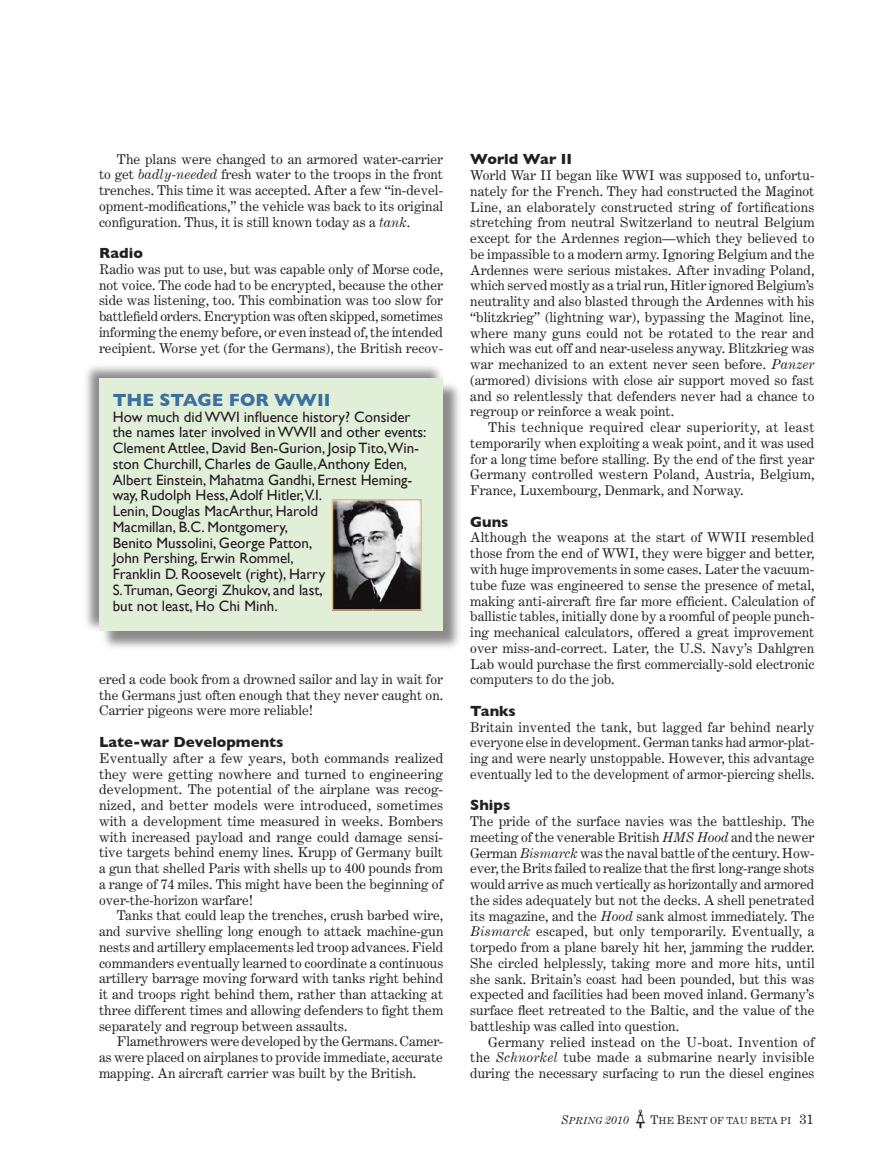
<style>
.page{position:relative;width:891px;height:1175px;background:#fff}
.page>*{position:absolute;margin:0;border:0;box-sizing:border-box;transform-origin:0 0}
.t1{font:700 18px "Gill Sans";color:#3b70a0}
.t2{font:15px/15.8px "Gill Sans";color:#231f20}
.t3{font:700 15px "Gill Sans";color:#231f20}
.t4{font:13.5px/15.8px "Century Expanded";color:#231f20;text-align:justify}
.t5{font:italic 12px "Century Expanded";color:#231f20}
.t6{font:9.75px "Century Expanded";color:#231f20}
.s1{font-style:italic}
.s2{font-size:9.75px}
.s3{font-size:12px}
.s4{font-size:13.5px}
</style>
<div class="page">
<img style="left:635px;top:1109px;width:10px;height:19px">
<div style="left:83px;top:362px;width:361px;height:271px;background:#656262;opacity:.75"></div>
<div style="left:101px;top:380px;width:361px;height:271px;background:#656262;opacity:.75"></div>
<div style="left:99px;top:379px;width:344px;height:252px;background:#e1efd8"></div>
<img style="left:335px;top:502px;width:84px;height:105px">
<div style="left:332px;top:499px;width:90px;height:111px;border:2px solid #e3bc7d"></div>
<p class="t4" style="left:99px;top:151px;width:346px;text-indent:18px">The plans were changed to an armored water-carrier to get <span class="s1">badly-needed</span> fresh water to the troops in the front trenches. This time it was accepted. After a few “in-devel&shy;opment-modifications,” the vehicle was back to its original configuration. Thus, it is still known today as a <span class="s1">tank</span>.</p>
<p class="t3" style="left:99px;top:244px;width:45px">Radio</p>
<p class="t4" style="left:99px;top:261px;width:346px">Radio was put to use, but was capable only of Morse code, not voice. The code had to be encrypted, because the other side was listening, too. This combination was too slow for battlefield orders. Encryption was often skipped, sometimes informing the enemy before, or even instead of, the intended recipient. Worse yet (for the Germans), the British recov-</p>
<h1 class="t1" style="left:113px;top:389px;width:219px">THE STAGE FOR WWII</h1>
<p class="t2" style="left:113px;top:408px;width:315px">How much did WWI influence history? Consider the names later involved in WWII and other events:<br>Clement Attlee, David Ben-Gurion, Josip Tito,Win&shy;ston Churchill, Charles de Gaulle, Anthony Eden, Albert Einstein, Mahatma Gandhi, Ernest Heming&shy;way, Rudolph Hess, Adolf Hitler,V.I.<br>Lenin, Douglas MacArthur, Harold<br>Macmillan, B.C. Montgomery,<br>Benito Mussolini, George Patton,<br>John Pershing, Erwin Rommel,<br>Franklin D. Roosevelt (right), Harry<br>S.Truman, Georgi Zhukov, and last,<br>but not least, Ho Chi Minh.</p>
<p class="t4" style="left:99px;top:671px;width:346px">ered a code book from a drowned sailor and lay in wait for the Germans just often enough that they never caught on.<br>Carrier pigeons were more reliable!</p>
<p class="t3" style="left:99px;top:733px;width:186px">Late-war Developments</p>
<p class="t4" style="left:99px;top:750px;width:346px">Eventually after a few years, both commands realized they were getting nowhere and turned to engineering development. The potential of the airplane was recog&shy;nized, and better models were introduced, sometimes with a development time measured in weeks. Bombers with increased payload and range could damage sensi&shy;tive targets behind enemy lines. Krupp of Germany built a gun that shelled Paris with shells up to 400 pounds from a range of 74 miles. This might have been the beginning of over-the-horizon warfare!</p>
<p class="t4" style="left:99px;top:907px;width:346px;text-indent:18px">Tanks that could leap the trenches, crush barbed wire, and survive shelling long enough to attack machine-gun nests and artillery emplacements led troop advances. Field commanders eventually learned to coordinate a continuous artillery barrage moving forward with tanks right behind it and troops right behind them, rather than attacking at three different times and allowing defenders to fight them separately and regroup between assaults.</p>
<p class="t4" style="left:99px;top:1033px;width:346px;text-indent:18px">Flamethrowers were developed by the Germans. Camer&shy;as were placed on airplanes to provide immediate, accurate mapping. An aircraft carrier was built by the British.</p>
<p class="t3" style="left:470px;top:150px;width:103px">World War II</p>
<p class="t4" style="left:470px;top:167px;width:346px">World War II began like WWI was supposed to, unfortu&shy;nately for the French. They had constructed the Maginot Line, an elaborately constructed string of fortifications stretching from neutral Switzerland to neutral Belgium except for the Ardennes region—which they believed to be impassible to a modern army. Ignoring Belgium and the Ardennes were serious mistakes. After invading Poland, which served mostly as a trial run, Hitler ignored Belgium’s neutrality and also blasted through the Ardennes with his “blitzkrieg” (lightning war), bypassing the Maginot line, where many guns could not be rotated to the rear and which was cut off and near-useless anyway. Blitzkrieg was war mechanized to an extent never seen before. <span class="s1">Panzer </span>(armored) divisions with close air support moved so fast and so relentlessly that defenders never had a chance to regroup or reinforce a weak point.</p>
<p class="t4" style="left:470px;top:419px;width:346px;text-indent:18px">This technique required clear superiority, at least temporarily when exploiting a weak point, and it was used for a long time before stalling. By the end of the first year Germany controlled western Poland, Austria, Belgium, France, Luxembourg, Denmark, and Norway.</p>
<p class="t3" style="left:470px;top:513px;width:40px">Guns</p>
<p class="t4" style="left:470px;top:529px;width:346px">Although the weapons at the start of WWII resembled those from the end of WWI, they were bigger and better, with huge improvements in some cases. Later the vacuum&shy;tube fuze was engineered to sense the presence of metal, making anti-aircraft fire far more efficient. Calculation of ballistic tables, initially done by a roomful of people punch&shy;ing mechanical calculators, offered a great improvement over miss-and-correct. Later, the U.S. Navy’s Dahlgren Lab would purchase the first commercially-sold electronic computers to do the job.</p>
<p class="t3" style="left:470px;top:702px;width:47px">Tanks</p>
<p class="t4" style="left:470px;top:718px;width:346px">Britain invented the tank, but lagged far behind nearly everyone else in development. German tanks had armor-plat&shy;ing and were nearly unstoppable. However, this advantage eventually led to the development of armor-piercing shells.</p>
<p class="t3" style="left:470px;top:796px;width:42px">Ships</p>
<p class="t4" style="left:470px;top:813px;width:346px">The pride of the surface navies was the battleship. The meeting of the venerable British <span class="s1">HMS Hood</span> and the newer German <span class="s1">Bismarck</span> was the naval battle of the century. How&shy;ever, the Brits failed to realize that the first long-range shots would arrive as much vertically as horizontally and armored the sides adequately but not the decks. A shell penetrated its magazine, and the <span class="s1">Hood</span> sank almost immediately. The <span class="s1">Bismarck</span> escaped, but only temporarily. Eventually, a torpedo from a plane barely hit her, jamming the rudder.<br>She circled helplessly, taking more and more hits, until she sank. Britain’s coast had been pounded, but this was expected and facilities had been moved inland. Germany’s surface fleet retreated to the Baltic, and the value of the battleship was called into question.</p>
<p class="t4" style="left:470px;top:1033px;width:346px;text-indent:18px">Germany relied instead on the U-boat. Invention of the <span class="s1">Schnorkel</span> tube made a submarine nearly invisible during the necessary surfacing to run the diesel engines</p>
<p class="t5" style="left:561px;top:1112px;width:69px">S<span class="s2">PRING</span> 2010</p>
<p class="t6" style="left:651px;top:1114px;width:164px"><span class="s3">T</span>HE <span class="s3">B</span>ENT OF TAU BETA PI <span class="s4">31</span></p>
</div>
